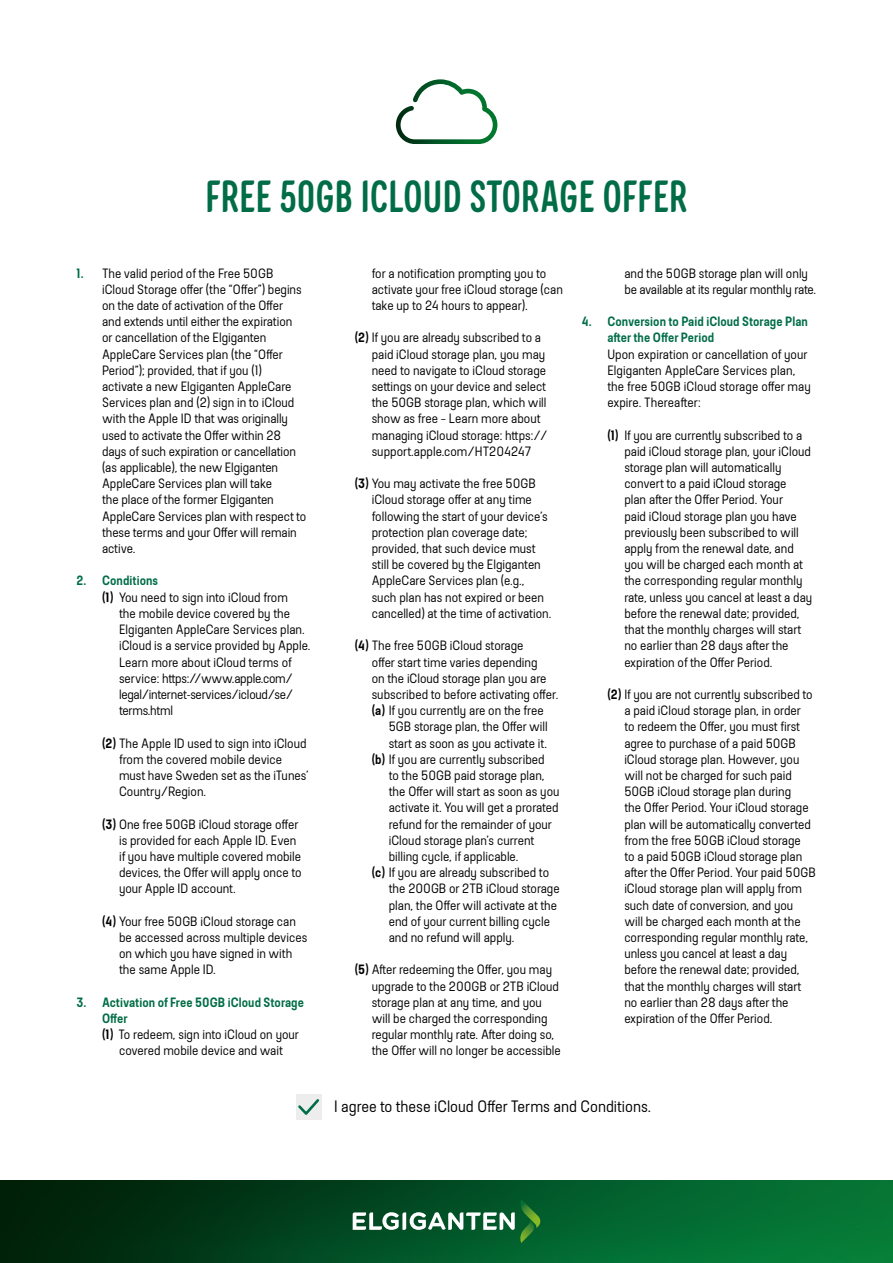
<style>
.page{position:relative;width:893px;height:1263px;background:#fff}
.page>*{position:absolute;margin:0;border:0;box-sizing:border-box;transform-origin:0 0}
.t1{font:45px "Elkjop Headline";letter-spacing:.01em;color:#006d47}
.t2{font:16.5px "Elkjop Bodytext";color:#000}
.t3{font:13.5px/16.2px "Elkjop Bodytext";color:#000}
.t4{font:600 13.5px/16.2px "Elkjop Bodytext";letter-spacing:.005em;color:#006d47}
.t5{font:13.5px "Elkjop Bodytext";letter-spacing:-.02em;color:#000}
.s1{font-weight:600;color:#006d47}
.s2{font-weight:600}
</style>
<div class="page">
<img style="left:0;top:1180px;width:893px;height:83px">
<div style="left:296px;top:1094px;width:25px;height:25px;background:#ededed"></div>
<svg style="left:298px;top:1097px;width:24px;height:20px"></svg>
<svg style="left:353px;top:1199px;width:187px;height:44px;background:#2f724b"></svg>
<img style="left:396px;top:79px;width:101px;height:65px">
<h1 class="t1" style="left:205px;top:173px;width:484px">FREE 50GB ICLOUD STORAGE OFFER</h1>
<p class="t3" style="left:102px;top:265px;width:206px;text-indent:-26px"><span class="s1">1.</span> The valid period of the Free 50GB iCloud Storage offer (the “Offer”) begins on the date of activation of the Offer<br>and extends until either the expiration or cancellation of the Elgiganten AppleCare Services plan (the “Offer Period”); provided, that if you (1)<br>activate a new Elgiganten AppleCare Services plan and (2) sign in to iCloud with the Apple ID that was originally used to activate the Offer within 28 days of such expiration or cancellation (as applicable), the new Elgiganten AppleCare Services plan will take<br>the place of the former Elgiganten AppleCare Services plan with respect to these terms and your Offer will remain active.</p>
<p class="t4" style="left:77px;top:573px;width:83px">2. Conditions</p>
<p class="t3" style="left:102px;top:589px;width:187px"><span class="s2">(1)</span> You need to sign into iCloud from</p>
<p class="t3" style="left:119px;top:605px;width:173px">the mobile device covered by the</p>
<p class="t3" style="left:119px;top:622px;width:187px">Elgiganten AppleCare Services plan.</p>
<p class="t3" style="left:119px;top:638px;width:193px">iCloud is a service provided by Apple.</p>
<p class="t3" style="left:119px;top:654px;width:174px">Learn more about iCloud terms of</p>
<p class="t5" style="left:119px;top:671px;width:175px">service: https://www.apple.com/</p>
<p class="t5" style="left:119px;top:687px;width:176px">legal/internet-services/icloud/se/</p>
<p class="t5" style="left:119px;top:703px;width:56px">terms.html</p>
<p class="t3" style="left:119px;top:735px;width:191px;text-indent:-17px"><span class="s2">(2)</span> The Apple ID used to sign into iCloud from the covered mobile device must have Sweden set as the iTunes’<br>Country/Region.</p>
<p class="t3" style="left:119px;top:816px;width:184px;text-indent:-17px"><span class="s2">(3)</span> One free 50GB iCloud storage offer is provided for each Apple ID. Even if you have multiple covered mobile devices, the Offer will apply once to your Apple ID account.</p>
<p class="t3" style="left:119px;top:913px;width:190px;text-indent:-17px"><span class="s2">(4)</span> Your free 50GB iCloud storage can be accessed across multiple devices on which you have signed in with the same Apple ID.</p>
<p class="t4" style="left:77px;top:994px;width:229px">3. Activation of Free 50GB iCloud Storage</p>
<p class="t4" style="left:102px;top:1010px;width:27px">Offer</p>
<p class="t3" style="left:102px;top:1027px;width:199px"><span class="s2">(1)</span> To redeem, sign into iCloud on your</p>
<p class="t3" style="left:119px;top:1043px;width:165px">covered mobile device and wait</p>
<p class="t3" style="left:372px;top:265px;width:193px">for a notification prompting you to activate your free iCloud storage (can take up to 24 hours to appear).</p>
<p class="t3" style="left:372px;top:330px;width:177px;text-indent:-17px"><span class="s2">(2)</span> If you are already subscribed to a paid iCloud storage plan, you may need to navigate to iCloud storage settings on your device and select the 50GB storage plan, which will show as free – Learn more about managing iCloud storage: https:// support.apple.com/HT204247</p>
<p class="t3" style="left:372px;top:476px;width:181px;text-indent:-17px"><span class="s2">(3)</span> You may activate the free 50GB iCloud storage offer at any time following the start of your device’s protection plan coverage date; provided, that such device must still be covered by the Elgiganten AppleCare Services plan (e.g., such plan has not expired or been cancelled) at the time of activation.</p>
<p class="t3" style="left:372px;top:638px;width:188px;text-indent:-17px"><span class="s2">(4)</span> The free 50GB iCloud storage<br>offer start time varies depending<br>on the iCloud storage plan you are subscribed to before activating offer. <span class="s2">(a)</span> If you currently are on the free</p>
<p class="t3" style="left:389px;top:719px;width:161px">5GB storage plan, the Offer will</p>
<p class="t3" style="left:389px;top:735px;width:160px">start as soon as you activate it.</p>
<p class="t3" style="left:372px;top:751px;width:175px"><span class="s2">(b)</span> If you are currently subscribed</p>
<p class="t3" style="left:389px;top:767px;width:157px">to the 50GB paid storage plan,</p>
<p class="t3" style="left:389px;top:784px;width:172px">the Offer will start as soon as you</p>
<p class="t3" style="left:389px;top:800px;width:171px">activate it. You will get a prorated</p>
<p class="t3" style="left:389px;top:816px;width:165px">refund for the remainder of your</p>
<p class="t3" style="left:389px;top:832px;width:147px">iCloud storage plan’s current</p>
<p class="t3" style="left:389px;top:848px;width:131px">billing cycle, if applicable.</p>
<p class="t3" style="left:372px;top:865px;width:179px"><span class="s2">(c)</span> If you are already subscribed to</p>
<p class="t3" style="left:389px;top:881px;width:173px">the 200GB or 2TB iCloud storage</p>
<p class="t3" style="left:389px;top:897px;width:170px">plan, the Offer will activate at the</p>
<p class="t3" style="left:389px;top:913px;width:163px">end of your current billing cycle</p>
<p class="t3" style="left:389px;top:929px;width:127px">and no refund will apply.</p>
<p class="t3" style="left:372px;top:962px;width:191px;text-indent:-17px"><span class="s2">(5)</span> After redeeming the Offer, you may upgrade to the 200GB or 2TB iCloud storage plan at any time, and you will be charged the corresponding regular monthly rate. After doing so, the Offer will no longer be accessible</p>
<p class="t3" style="left:624px;top:265px;width:193px">and the 50GB storage plan will only be available at its regular monthly rate.</p>
<p class="t4" style="left:607px;top:314px;width:202px;text-indent:-26px">4. Conversion to Paid iCloud Storage Plan after the Offer Period</p>
<p class="t3" style="left:607px;top:346px;width:205px">Upon expiration or cancellation of your Elgiganten AppleCare Services plan, the free 50GB iCloud storage offer may expire. Thereafter:</p>
<p class="t3" style="left:624px;top:427px;width:189px;text-indent:-17px"><span class="s2">(1)</span> If you are currently subscribed to a paid iCloud storage plan, your iCloud storage plan will automatically convert to a paid iCloud storage<br>plan after the Offer Period. Your<br>paid iCloud storage plan you have previously been subscribed to will apply from the renewal date, and you will be charged each month at the corresponding regular monthly rate, unless you cancel at least a day before the renewal date; provided, that the monthly charges will start no earlier than 28 days after the expiration of the Offer Period.</p>
<p class="t3" style="left:624px;top:686px;width:193px;text-indent:-17px"><span class="s2">(2)</span> If you are not currently subscribed to a paid iCloud storage plan, in order<br>to redeem the Offer, you must first agree to purchase of a paid 50GB iCloud storage plan. However, you will not be charged for such paid 50GB iCloud storage plan during<br>the Offer Period. Your iCloud storage plan will be automatically converted from the free 50GB iCloud storage<br>to a paid 50GB iCloud storage plan after the Offer Period. Your paid 50GB iCloud storage plan will apply from such date of conversion, and you<br>will be charged each month at the corresponding regular monthly rate, unless you cancel at least a day before the renewal date; provided, that the monthly charges will start no earlier than 28 days after the expiration of the Offer Period.</p>
<p class="t2" style="left:334px;top:1097px;width:318px">I agree to these iCloud Offer Terms and Conditions.</p>
</div>
